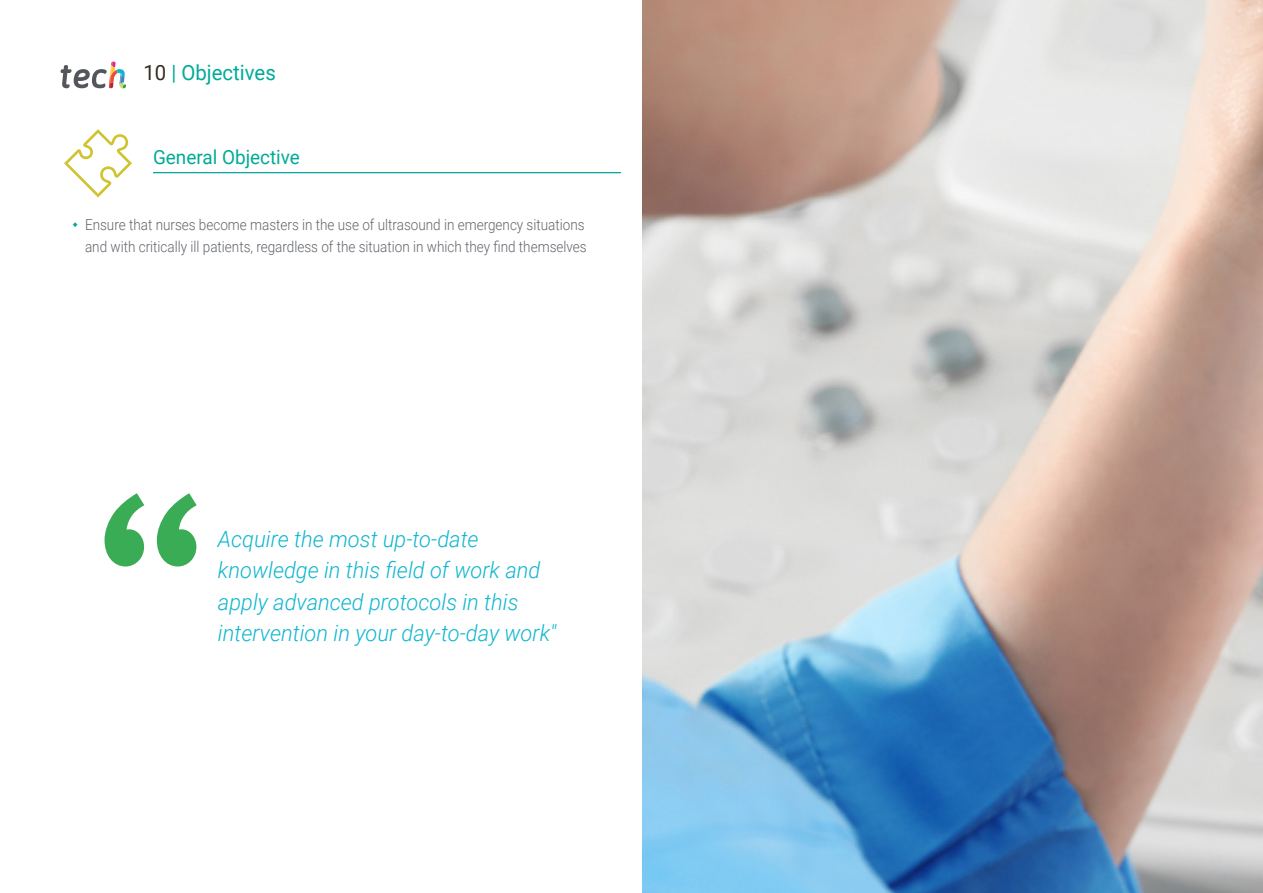
<style>
.page{position:relative;width:1263px;height:893px;background:#fff}
.page>*{position:absolute;margin:0;border:0;box-sizing:border-box;transform-origin:0 0}
.t1{font:italic 300 22.5px/31.5px "Roboto";color:#0fb6cf}
.t2{font:21px "Roboto";color:#00aa97}
.t3{font:19.5px "Roboto";color:#00aa97}
.t4{font:300 15px/22.5px "Roboto";color:#61646a;scale:.9 1}
.s1{color:#312e20}
</style>
<div class="page">
<img style="left:642px;top:0;width:621px;height:893px">
<svg style="left:105px;top:493px;width:92px;height:73px"></svg>
<hr style="left:153px;top:172px;width:468px;height:1px;background:#00aa97">
<svg style="left:64px;top:129px;width:68px;height:68px"></svg>
<svg style="left:61px;top:62px;width:65px;height:27px"></svg>
<h2 class="t2" style="left:144px;top:57px;width:134px"><span class="s1">10</span> | Objectives</h2>
<h3 class="t3" style="left:153px;top:144px;width:148px">General Objective</h3>
<p class="t4" style="left:85px;top:213px;width:559px">Ensure that nurses become masters in the use of ultrasound in emergency situations and with critically ill patients, regardless of the situation in which they find themselves</p>
<h1 class="t1" style="left:218px;top:522px;width:340px">Acquire the most up-to-date knowledge in this field of work and apply advanced protocols in this intervention in your day-to-day work"</h1>
</div>
